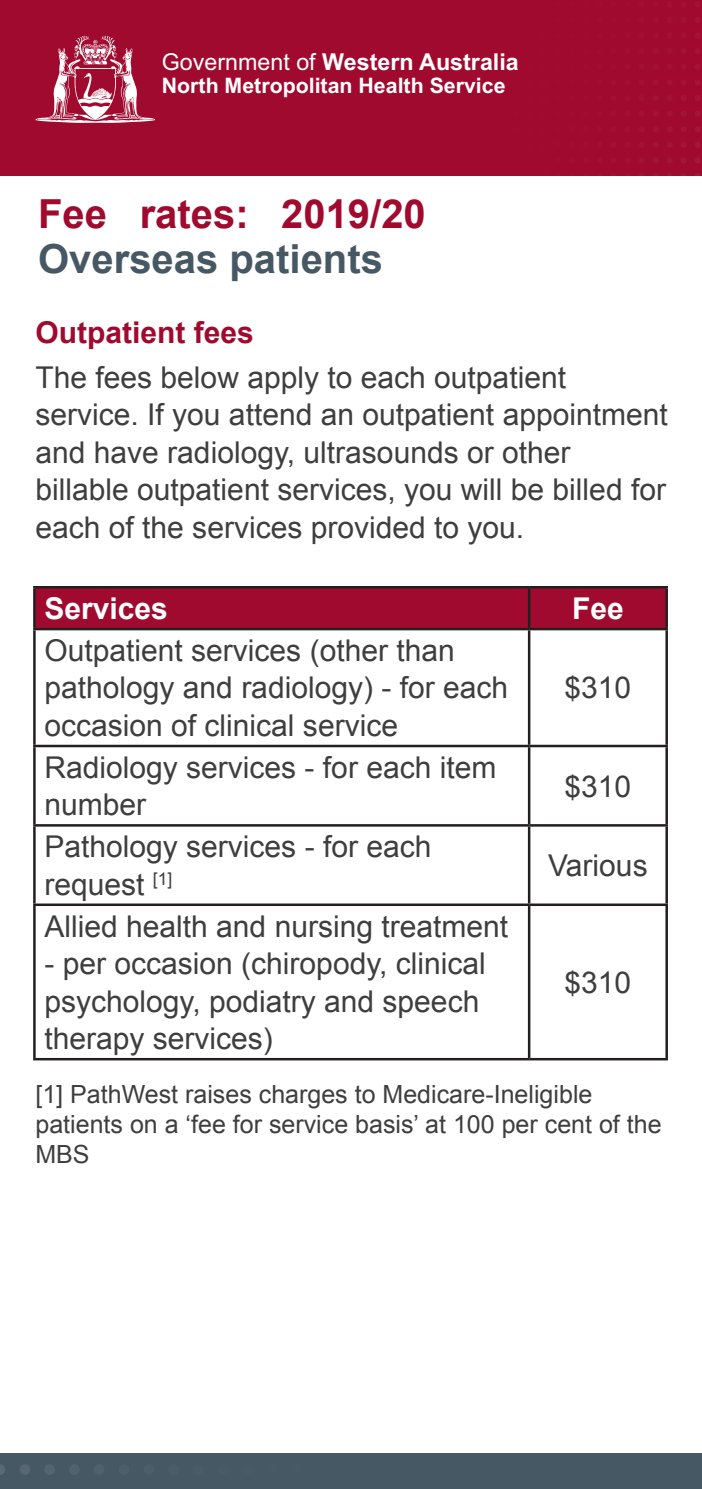
<style>
.page{position:relative;width:702px;height:1489px;background:#fff}
.page>*{position:absolute;margin:0;border:0;box-sizing:border-box;transform-origin:0 0}
.Body{font:700 40px/45px "Arial";color:#a00a2f}
.Body-2{font:30px/37.5px "Arial";color:#3e3e3f}
.Body-3{font:700 30px "Arial";color:#fff}
.Body-4{font:25px/30px "Arial";color:#3e3e3f}
.t1{font:700 23.25px "Arial";color:#fff}
.t2{font:700 21.25px "Arial";color:#fff}
.s1{font-weight:400}
.s2{color:#475865}
.s3{font-weight:700;color:#a00a2f}
</style>
<div class="page">
<div style="left:0;top:0;width:702px;height:176px;background:#a00a2f"></div>
<svg style="left:695px;top:80px;width:5px;height:5px"></svg>
<svg style="left:695px;top:95px;width:5px;height:6px"></svg>
<svg style="left:695px;top:111px;width:5px;height:5px"></svg>
<svg style="left:681px;top:111px;width:5px;height:5px"></svg>
<svg style="left:695px;top:127px;width:5px;height:5px"></svg>
<svg style="left:681px;top:127px;width:5px;height:5px"></svg>
<svg style="left:695px;top:142px;width:5px;height:6px"></svg>
<svg style="left:681px;top:142px;width:5px;height:5px"></svg>
<svg style="left:667px;top:158px;width:5px;height:5px"></svg>
<svg style="left:695px;top:158px;width:5px;height:5px"></svg>
<svg style="left:681px;top:158px;width:5px;height:5px"></svg>
<svg style="left:35px;top:35px;width:120px;height:88px"></svg>
<div style="left:36px;top:588px;width:629px;height:40px;background:#a00a2f"></div>
<hr style="left:33px;top:586px;width:496px;height:2px;background:#231f20">
<hr style="left:33px;top:588px;width:3px;height:40px;background:#231f20">
<hr style="left:529px;top:586px;width:139px;height:2px;background:#231f20">
<hr style="left:528px;top:588px;width:2px;height:40px;background:#231f20">
<hr style="left:665px;top:588px;width:3px;height:40px;background:#231f20">
<hr style="left:33px;top:628px;width:496px;height:2px;background:#231f20">
<hr style="left:33px;top:630px;width:3px;height:114px;background:#231f20">
<hr style="left:529px;top:628px;width:139px;height:2px;background:#231f20">
<hr style="left:528px;top:630px;width:2px;height:114px;background:#231f20">
<hr style="left:665px;top:630px;width:3px;height:114px;background:#231f20">
<hr style="left:33px;top:744px;width:496px;height:3px;background:#231f20">
<hr style="left:33px;top:747px;width:3px;height:77px;background:#231f20">
<hr style="left:529px;top:744px;width:139px;height:3px;background:#231f20">
<hr style="left:528px;top:747px;width:2px;height:77px;background:#231f20">
<hr style="left:665px;top:747px;width:3px;height:77px;background:#231f20">
<hr style="left:33px;top:824px;width:496px;height:2px;background:#231f20">
<hr style="left:33px;top:826px;width:3px;height:77px;background:#231f20">
<hr style="left:529px;top:824px;width:139px;height:2px;background:#231f20">
<hr style="left:528px;top:826px;width:2px;height:77px;background:#231f20">
<hr style="left:665px;top:826px;width:3px;height:77px;background:#231f20">
<hr style="left:33px;top:903px;width:496px;height:3px;background:#231f20">
<hr style="left:33px;top:906px;width:3px;height:151px;background:#231f20">
<hr style="left:529px;top:903px;width:139px;height:3px;background:#231f20">
<hr style="left:528px;top:906px;width:2px;height:151px;background:#231f20">
<hr style="left:665px;top:906px;width:3px;height:151px;background:#231f20">
<hr style="left:33px;top:1057px;width:496px;height:3px;background:#231f20">
<hr style="left:529px;top:1057px;width:139px;height:3px;background:#231f20">
<div style="left:0;top:1453px;width:702px;height:35px;background:#475865"></div>
<div style="left:168px;top:1463px;width:11px;height:11px;background:#4b5c68;border-radius:50%"></div>
<div style="left:119px;top:1463px;width:10px;height:11px;background:#4e5e6b;border-radius:50%"></div>
<div style="left:144px;top:1463px;width:10px;height:11px;background:#4c5d69;border-radius:50%"></div>
<div style="left:69px;top:1463px;width:11px;height:11px;background:#51616e;border-radius:50%"></div>
<div style="left:94px;top:1463px;width:11px;height:11px;background:#50606c;border-radius:50%"></div>
<svg style="left:19px;top:1463px;width:11px;height:11px"></svg>
<div style="left:44px;top:1463px;width:11px;height:11px;background:#546370;border-radius:50%"></div>
<svg style="left:0;top:1464px;width:5px;height:10px"></svg>
<p class="t1" style="left:162px;top:46px;width:358px"><span class="s1">Government of</span> Western Australia</p>
<p class="t2" style="left:162px;top:72px;width:345px">North Metropolitan Health Service</p>
<p class="Body" style="left:38px;top:193px;width:389px">Fee rates: 2019/20<br><span class="s2">Overseas patients</span></p>
<p class="Body-2" style="left:35px;top:311px;width:532px;line-height:44.5px"><span class="s3">Outpatient fees<br></span>The fees below apply to each outpatient</p>
<p class="Body-2" style="left:35px;top:396px;width:634px">service. If you attend an outpatient appointment and have radiology, ultrasounds or other billable outpatient services, you will be billed for each of the services provided to you.</p>
<p class="Body-3" style="left:44px;top:588px;width:125px">Services</p>
<p class="Body-3" style="left:572px;top:588px;width:53px">Fee</p>
<p class="Body-2" style="left:44px;top:632px;width:465px">Outpatient services (other than pathology and radiology) - for each occasion of clinical service</p>
<p class="Body-2" style="left:564px;top:669px;width:68px">$310</p>
<p class="Body-2" style="left:44px;top:748px;width:453px">Radiology services - for each item number</p>
<p class="Body-2" style="left:44px;top:828px;width:388px">Pathology services - for each request <sup>[1]</sup></p>
<p class="Body-2" style="left:44px;top:907px;width:465px">Allied health and nursing treatment</p>
<p class="Body-2" style="left:44px;top:945px;width:443px">- per occasion (chiropody, clinical psychology, podiatry and speech therapy services)</p>
<p class="Body-2" style="left:564px;top:767px;width:68px">$310</p>
<p class="Body-2" style="left:548px;top:847px;width:101px">Various</p>
<p class="Body-2" style="left:564px;top:963px;width:68px">$310</p>
<p class="Body-4" style="left:35px;top:1079px;width:627px">[1] PathWest raises charges to Medicare-Ineligible patients on a ‘fee for service basis’ at 100 per cent of the<br>MBS</p>
</div>
